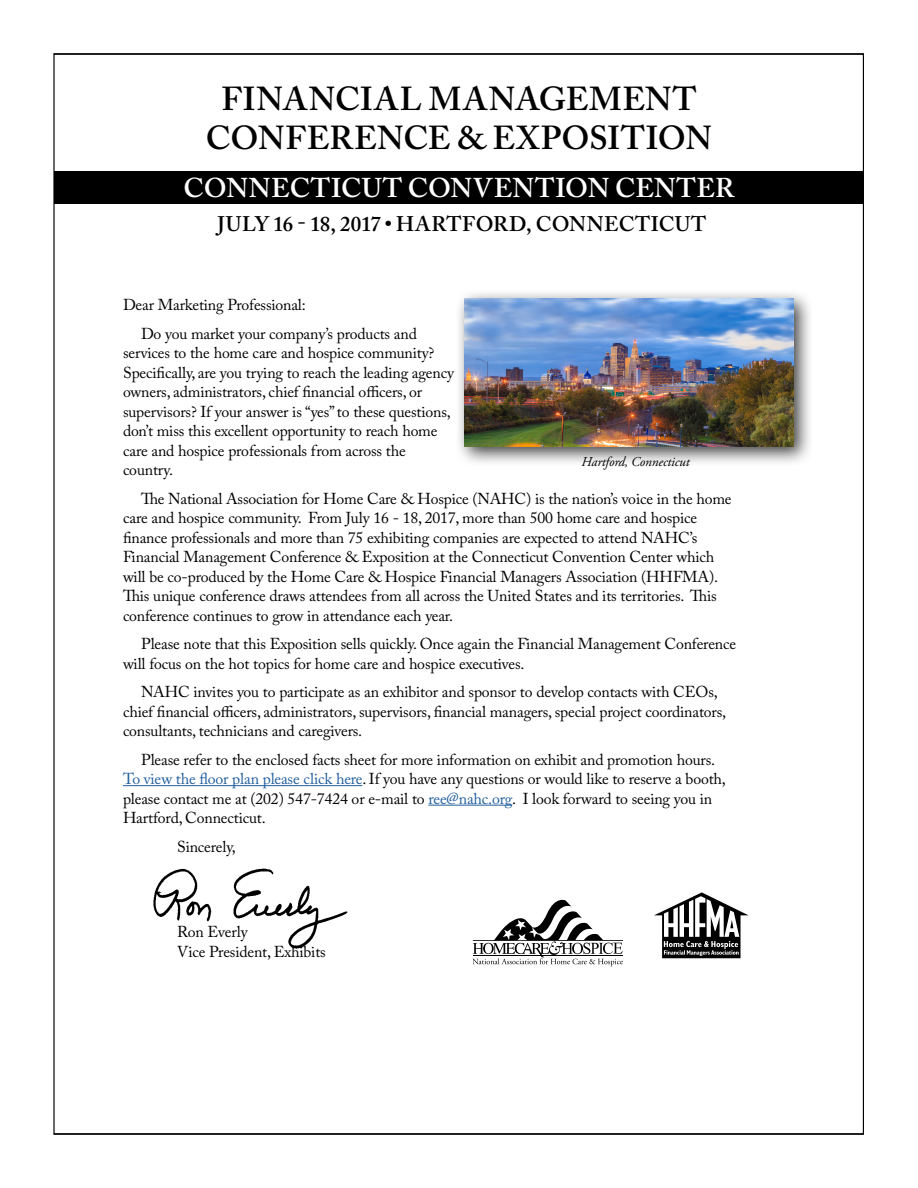
<style>
.page{position:relative;width:918px;height:1188px;background:#fff}
.page>*{position:absolute;margin:0;border:0;box-sizing:border-box;transform-origin:0 0}
.t1{font:600 33px/39px "Adobe Caslon Pro";letter-spacing:.015em;color:#000;text-align:center}
.t2{font:600 27px "Adobe Caslon Pro";letter-spacing:.01em;color:#fff}
.t3{font:600 21px "Adobe Caslon Pro";letter-spacing:.01em;color:#000}
.t4{font:15.75px/19.5px "Adobe Caslon Pro";letter-spacing:-.01em;color:#000}
.t5{font:italic 13.5px "Adobe Garamond Pro";letter-spacing:-.01em;color:#000}
.s1{color:#215e9e}
</style>
<div class="page">
<div style="left:454px;top:289px;width:360px;height:178px;background:#000;opacity:.75"></div>
<img style="left:464px;top:298px;width:329px;height:148px">
<div style="left:54px;top:171px;width:810px;height:32px;background:#000"></div>
<hr style="left:123px;top:785px;width:239px;height:1px;background:#215e9e">
<hr style="left:428px;top:805px;width:84px;height:1px;background:#215e9e">
<img style="left:153px;top:868px;width:195px;height:81px">
<svg style="left:654px;top:892px;width:95px;height:66px"></svg>
<svg style="left:473px;top:899px;width:150px;height:67px"></svg>
<h1 class="t1" style="left:206px;top:79px;width:508px">FINANCIAL MANAGEMENT<br>CONFERENCE &amp; EXPOSITION</h1>
<h2 class="t2" style="left:184px;top:172px;width:552px">CONNECTICUT CONVENTION CENTER</h2>
<h3 class="t3" style="left:218px;top:212px;width:490px">JULY 16 - 18, 2017 • HARTFORD, CONNECTICUT</h3>
<p class="t4" style="left:141px;top:290px;width:277px;line-height:28.5px;text-indent:-18px">Dear Marketing Professional:<br>Do you market your company’s products and</p>
<p class="t4" style="left:123px;top:343px;width:333px">services to the home care and hospice community?<br>Specifically, are you trying to reach the leading agency owners, administrators, chief financial officers, or supervisors? If your answer is “yes” to these questions, don’t miss this excellent opportunity to reach home care and hospice professionals from across the country.</p>
<p class="t4" style="left:123px;top:488px;width:610px;text-indent:18px">The National Association for Home Care &amp; Hospice (NAHC) is the nation’s voice in the home care and hospice community. From July 16 - 18, 2017, more than 500 home care and hospice finance professionals and more than 75 exhibiting companies are expected to attend NAHC’s Financial Management Conference &amp; Exposition at the Connecticut Convention Center which will be co-produced by the Home Care &amp; Hospice Financial Managers Association (HHFMA).<br>This unique conference draws attendees from all across the United States and its territories. This conference continues to grow in attendance each year.</p>
<p class="t4" style="left:123px;top:634px;width:615px;text-indent:18px">Please note that this Exposition sells quickly. Once again the Financial Management Conference will focus on the hot topics for home care and hospice executives.</p>
<p class="t4" style="left:123px;top:682px;width:605px;text-indent:18px">NAHC invites you to participate as an exhibitor and sponsor to develop contacts with CEOs, chief financial officers, administrators, supervisors, financial managers, special project coordinators, consultants, technicians and caregivers.</p>
<p class="t4" style="left:123px;top:749px;width:604px;text-indent:18px">Please refer to the enclosed facts sheet for more information on exhibit and promotion hours.<br><span class="s1">To view the floor plan please click here</span>. If you have any questions or would like to reserve a booth, please contact me at (202) 547-7424 or e-mail to <span class="s1">ree@nahc.org</span>. I look forward to seeing you in Hartford, Connecticut.</p>
<p class="t4" style="left:177px;top:836px;width:60px">Sincerely,</p>
<p class="t5" style="left:582px;top:454px;width:109px">Hartford, Connecticut</p>
<p class="t4" style="left:177px;top:922px;width:150px">Ron Everly<br>Vice President, Exhibits</p>
</div>
